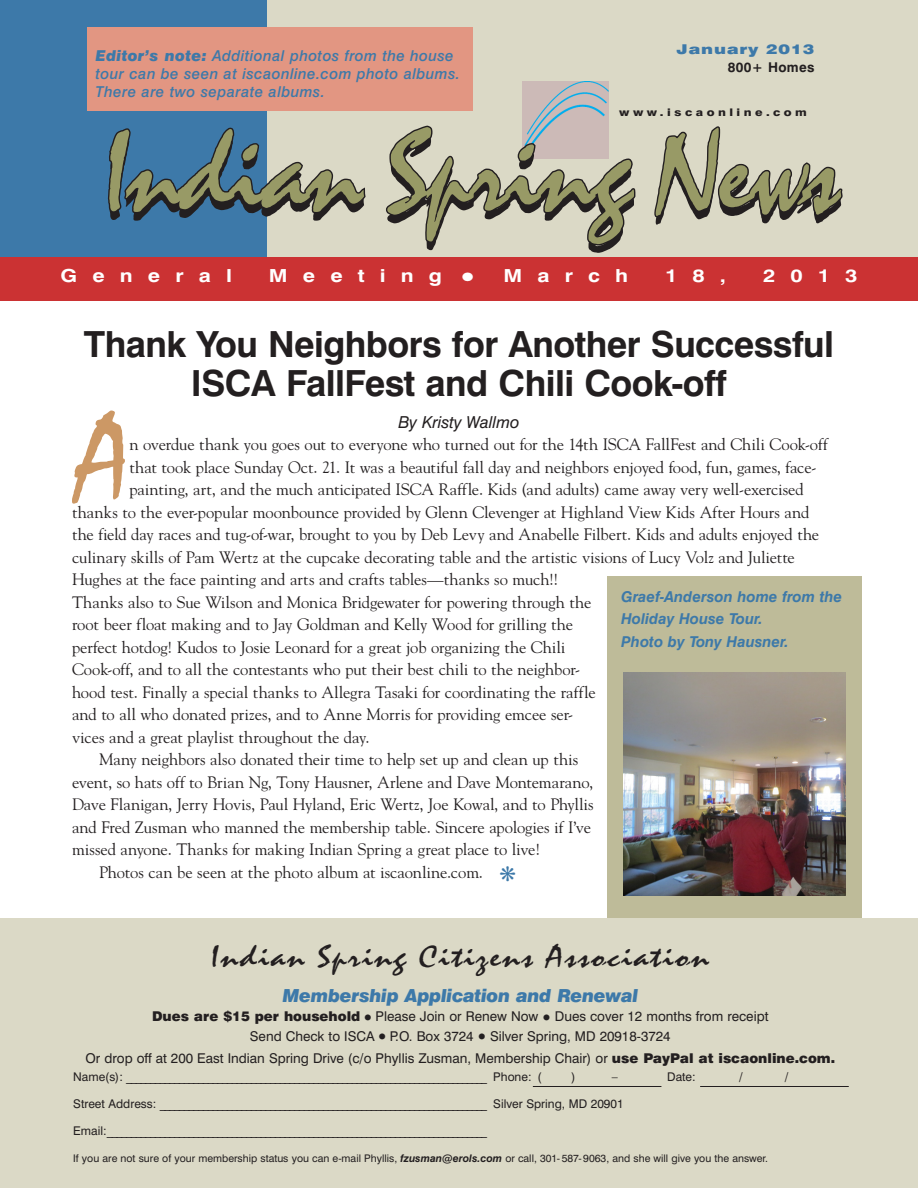
<style>
.page{position:relative;width:918px;height:1188px;background:#fff}
.page>*{position:absolute;margin:0;border:0;box-sizing:border-box;transform-origin:0 0}
.Body__no_indent{font:114.45px "Mistral";color:#cc9865}
.Banner_Text{font:111.75px "Mistral";letter-spacing:-.025em;color:#231f20;scale:1.05 1}
.Heads__level_1{font:700 36px/39px "Swiss 721 BT";letter-spacing:-.015em;color:#231f20;text-align:center}
.Box_head{font:30px "Mistral";letter-spacing:.05em;color:#231f20;scale:1.2 1}
.Box_head-2{font:italic 900 18px "Swiss 721 BT";letter-spacing:-.015em;color:#3d79a9}
.Front_Save_the_Date{font:700 18px "Swiss 721 BT";letter-spacing:.7em;color:#fff;scale:1.2 1}
.Body__no_indent-2{font:16.5px "Goudy";letter-spacing:-.005em;color:#231f20}
.Body{font:16.5px/22.5px "Goudy";letter-spacing:-.01em;color:#231f20}
.Bylines{font:italic 16.5px "Swiss 721 BT";color:#231f20}
.Front_Save_the_Date-2{font:italic 500 15px/18px "Swiss 721 BT";letter-spacing:.025em;color:#3d79a9}
.Box_text{font:italic 700 15px/22.5px "Swiss 721 BT";color:#3d79a9}
.Box_text-2{font:13.5px "Swiss 721 BT";color:#231f20}
.t1{font:900 13.5px/18px "Swiss 721 BT";letter-spacing:.04em;color:#3d79a9;text-align:right;scale:1.3 1}
.Box_text-3{font:12px "Swiss 721 BT";color:#231f20}
.Box_text-4{font:10.5px "Swiss 721 BT";color:#231f20}
.Banner_Text-2{font:800 10.5px "Swiss 721 BT";letter-spacing:.275em;color:#231f20;scale:1.2 1}
.s1{font-weight:900}
.s2{font-weight:700;color:#231f20}
.s3{font-size:30px}
.s4{font-family:"Mistral";font-size:16.5px}
.s5{font-weight:700;font-style:italic}
</style>
<div class="page">
<div style="left:0;top:254px;width:918px;height:48px;background:#cb3233"></div>
<div style="left:0;top:0;width:918px;height:256px;background:#dbd9c6"></div>
<div style="left:0;top:918px;width:918px;height:270px;background:#dbd9c6"></div>
<hr style="left:533px;top:1086px;width:128px;height:1px;background:#231f20">
<hr style="left:700px;top:1086px;width:149px;height:1px;background:#231f20">
<div style="left:608px;top:576px;width:254px;height:342px;background:#bebb99"></div>
<img style="left:522px;top:82px;width:87px;height:42px">
<div style="left:0;top:0;width:266px;height:256px;background:#3d79a9"></div>
<img style="left:624px;top:673px;width:222px;height:222px">
<svg style="left:107px;top:126px;width:259px;height:89px"></svg>
<svg style="left:386px;top:124px;width:250px;height:122px"></svg>
<svg style="left:654px;top:126px;width:189px;height:92px"></svg>
<div style="left:87px;top:28px;width:385px;height:83px;background:#e29682"></div>
<p class="Front_Save_the_Date-2" style="left:96px;top:47px;width:366px"><span class="s1">Editor’s note:</span> Additional photos from the house tour can be seen at iscaonline.com photo albums.<br>There are two separate albums.</p>
<p class="t1" style="left:677px;top:40px;width:108px">January 2013<br><span class="s2">800+ Homes</span></p>
<p class="Banner_Text-2" style="left:619px;top:106px;width:158px">www.iscaonline.com</p>
<p class="Banner_Text" style="left:105px;top:116px;width:701px">Indian Spring News</p>
<p class="Front_Save_the_Date" style="left:61px;top:265px;width:144px">General</p>
<p class="Front_Save_the_Date" style="left:269px;top:265px;width:301px">Meeting<span class="s3">•</span> March</p>
<p class="Front_Save_the_Date" style="left:665px;top:265px;width:52px">18,</p>
<p class="Front_Save_the_Date" style="left:763px;top:265px;width:80px">2013</p>
<p class="Heads__level_1" style="left:84px;top:325px;width:752px">Thank You Neighbors for Another Successful<br>ISCA FallFest and Chili Cook-off</p>
<p class="Bylines" style="left:398px;top:412px;width:123px">By Kristy Wallmo</p>
<p class="Body__no_indent" style="left:74px;top:392px;width:57px">A</p>
<p class="Body__no_indent-2" style="left:129px;top:434px;width:700px">n overdue thank you goes out to everyone who turned out for the 14th ISCA FallFest and Chili Cook-off</p>
<p class="Body__no_indent-2" style="left:129px;top:457px;width:689px">that took place Sunday Oct. 21. It was a beautiful fall day and neighbors enjoyed food, fun, games, face-</p>
<p class="Body__no_indent-2" style="left:129px;top:479px;width:676px">painting, art, and the much anticipated ISCA Raffle. Kids (and adults) came away very well-exercised</p>
<p class="Body__no_indent-2" style="left:72px;top:502px;width:739px">thanks to the ever-popular moonbounce provided by Glenn Clevenger at Highland View Kids After Hours and</p>
<p class="Body__no_indent-2" style="left:72px;top:524px;width:749px">the field day races and tug-of-war, brought to you by Deb Levy and Anabelle Filbert. Kids and adults enjoyed the</p>
<p class="Body__no_indent-2" style="left:72px;top:547px;width:724px">culinary skills of Pam Wertz at the cupcake decorating table and the artistic visions of Lucy Volz and Juliette</p>
<p class="Body__no_indent-2" style="left:72px;top:569px;width:488px">Hughes at the face painting and arts and crafts tables—thanks so much!!</p>
<p class="Body__no_indent-2" style="left:72px;top:592px;width:521px">Thanks also to Sue Wilson and Monica Bridgewater for powering through the</p>
<p class="Body__no_indent-2" style="left:72px;top:614px;width:503px">root beer float making and to Jay Goldman and Kelly Wood for grilling the</p>
<p class="Body__no_indent-2" style="left:72px;top:637px;width:495px">perfect hotdog! Kudos to Josie Leonard for a great job organizing the Chili</p>
<p class="Body__no_indent-2" style="left:72px;top:659px;width:510px">Cook-off, and to all the contestants who put their best chili to the neighbor-</p>
<p class="Body__no_indent-2" style="left:72px;top:682px;width:525px">hood test. Finally a special thanks to Allegra Tasaki for coordinating the raffle</p>
<p class="Body__no_indent-2" style="left:72px;top:704px;width:503px">and to all who donated prizes, and to Anne Morris for providing emcee ser-</p>
<p class="Body__no_indent-2" style="left:72px;top:727px;width:299px">vices and a great playlist throughout the day.</p>
<p class="Body" style="left:72px;top:748px;width:523px;text-indent:27px">Many neighbors also donated their time to help set up and clean up this event, so hats off to Brian Ng, Tony Hausner, Arlene and Dave Montemarano, Dave Flanigan, Jerry Hovis, Paul Hyland, Eric Wertz, Joe Kowal, and to Phyllis and Fred Zusman who manned the membership table. Sincere apologies if I’ve missed anyone. Thanks for making Indian Spring a great place to live!</p>
<p class="Body" style="left:99px;top:860px;width:386px">Photos can be seen at the photo album at iscaonline.com.</p>
<p class="Box_text" style="left:621px;top:585px;width:223px">Graef-Anderson home from the<br>Holiday House Tour.<br>Photo by Tony Hausner.</p>
<p class="Box_head" style="left:212px;top:938px;width:416px">Indian Spring Citizens Association</p>
<p class="Box_head-2" style="left:282px;top:984px;width:357px">Membership Application and Renewal</p>
<p class="Box_text-2" style="left:152px;top:1008px;width:618px"><span class="s1">Dues are $15 per household</span> <span class="s4">•</span> Please Join or Renew Now <span class="s4">•</span> Dues cover 12 months from receipt</p>
<p class="Box_text-2" style="left:250px;top:1028px;width:422px">Send Check to ISCA <span class="s4">•</span> P.O. Box 3724 <span class="s4">•</span> Silver Spring, MD 20918-3724</p>
<p class="Box_text-2" style="left:85px;top:1050px;width:751px">Or drop off at 200 East Indian Spring Drive (c/o Phyllis Zusman, Membership Chair) or <span class="s1">use PayPal at iscaonline.com.</span></p>
<p class="Box_text-3" style="left:73px;top:1070px;width:470px">Name(s): ___________________________________________________________________________ Phone: (</p>
<p class="Box_text-3" style="left:572px;top:1070px;width:6px">)</p>
<p class="Box_text-3" style="left:612px;top:1070px;width:7px">–</p>
<p class="Box_text-3" style="left:667px;top:1070px;width:30px">Date:</p>
<p class="Box_text-3" style="left:739px;top:1070px;width:5px">/</p>
<p class="Box_text-3" style="left:785px;top:1070px;width:5px">/</p>
<p class="Box_text-3" style="left:73px;top:1097px;width:552px">Street Address: ____________________________________________________________________ Silver Spring, MD 20901</p>
<p class="Box_text-3" style="left:73px;top:1124px;width:415px">Email:_______________________________________________________________________________</p>
<p class="Box_text-4" style="left:73px;top:1152px;width:696px">If you are not sure of your membership status you can e-mail Phyllis, <span class="s5">fzusman@erols.com</span> or call, 301- 587- 9063, and she will give you the answer.</p>
</div>
